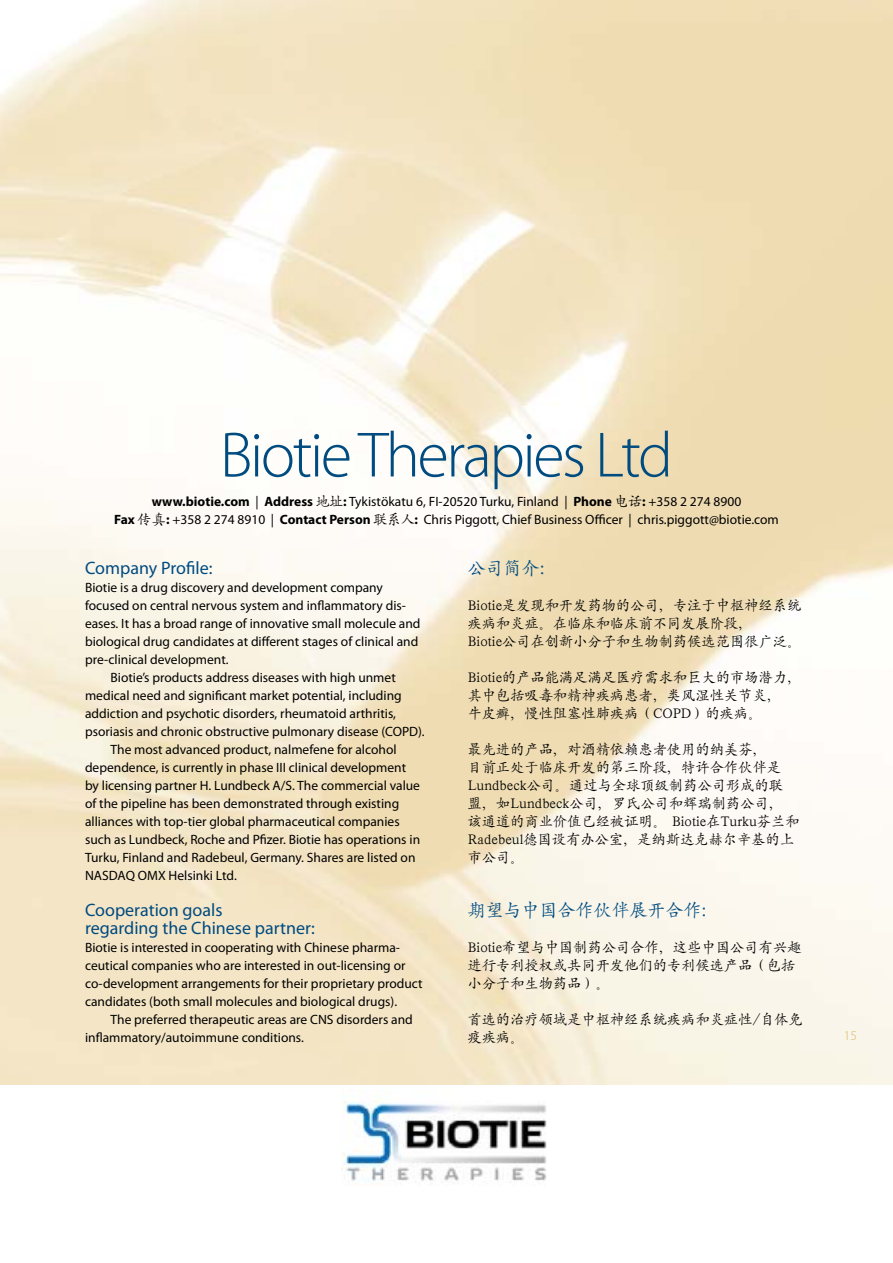
<style>
.page{position:relative;width:893px;height:1263px;background:#fff}
.page>*{position:absolute;margin:0;border:0;box-sizing:border-box;transform-origin:0 0}
.t1{font:300 64.5px "Myriad Pro";letter-spacing:-.04em;color:#004b80}
.t2{font:18px/18px "Myriad Pro";color:#004b80}
.t3{font:18px "SIL Kai Reg Jian";color:#004b80}
.t4{font:14.25px/18px "SIL Kai Reg Jian";color:#000}
.t5{font:13.5px/18px "Myriad Pro";color:#000}
.t6{font:300 13.5px "Myriad Pro";color:#ddb964}
.s1{font-weight:700}
.s2{font-family:"SIL Kai Reg Jian";font-size:14.25px}
</style>
<div class="page">
<img style="left:342px;top:1090px;width:205px;height:94px">
<h1 class="t1" style="left:220px;top:416px;width:455px">Biotie Therapies Ltd</h1>
<p class="t5" style="left:114px;top:493px;width:666px;text-align:center"><span class="s1">www.biotie.com</span> | <span class="s1">Address</span> <span class="s2">地址</span><span class="s1">:</span> Tykistökatu 6, FI-20520 Turku, Finland | <span class="s1">Phone</span> <span class="s2">电话</span><span class="s1">:</span> +358 2 274 8900<br><span class="s1">Fax</span> <span class="s2">传真</span><span class="s1">:</span> +358 2 274 8910 | <span class="s1">Contact Person</span> <span class="s2">联系人</span><span class="s1">:</span> Chris Piggott, Chief Business Officer | chris.piggott@biotie.com</p>
<h2 class="t2" style="left:85px;top:559px;width:129px">Company Profile:</h2>
<p class="t5" style="left:85px;top:578px;width:299px">Biotie is a drug discovery and development company</p>
<p class="t5" style="left:85px;top:596px;width:322px">focused on central nervous system and inflammatory dis-</p>
<p class="t5" style="left:85px;top:614px;width:337px">eases. It has a broad range of innovative small molecule and</p>
<p class="t5" style="left:85px;top:632px;width:335px">biological drug candidates at different stages of clinical and</p>
<p class="t5" style="left:85px;top:650px;width:145px">pre-clinical development.</p>
<p class="t5" style="left:111px;top:668px;width:287px">Biotie’s products address diseases with high unmet</p>
<p class="t5" style="left:85px;top:686px;width:318px">medical need and significant market potential, including</p>
<p class="t5" style="left:85px;top:704px;width:312px">addiction and psychotic disorders, rheumatoid arthritis,</p>
<p class="t5" style="left:85px;top:722px;width:341px">psoriasis and chronic obstructive pulmonary disease (COPD).</p>
<p class="t5" style="left:111px;top:740px;width:288px">The most advanced product, nalmefene for alcohol</p>
<p class="t5" style="left:85px;top:758px;width:323px">dependence, is currently in phase III clinical development</p>
<p class="t5" style="left:85px;top:776px;width:336px">by licensing partner H. Lundbeck A/S. The commercial value</p>
<p class="t5" style="left:85px;top:794px;width:316px">of the pipeline has been demonstrated through existing</p>
<p class="t5" style="left:85px;top:812px;width:316px">alliances with top-tier global pharmaceutical companies</p>
<p class="t5" style="left:85px;top:830px;width:337px">such as Lundbeck, Roche and Pfizer. Biotie has operations in</p>
<p class="t5" style="left:85px;top:848px;width:332px">Turku, Finland and Radebeul, Germany. Shares are listed on</p>
<p class="t5" style="left:85px;top:866px;width:153px">NASDAQ OMX Helsinki Ltd.</p>
<h2 class="t2" style="left:85px;top:901px;width:231px">Cooperation goals<br>regarding the Chinese partner:</h2>
<p class="t5" style="left:85px;top:938px;width:339px">Biotie is interested in cooperating with Chinese pharma&shy;ceutical companies who are interested in out-licensing or co-development arrangements for their proprietary product candidates (both small molecules and biological drugs).</p>
<p class="t5" style="left:85px;top:1010px;width:329px;text-indent:26px">The preferred therapeutic areas are CNS disorders and inflammatory/autoimmune conditions.</p>
<h2 class="t3" style="left:468px;top:556px;width:78px">公司简介:</h2>
<p class="t4" style="left:468px;top:595px;width:335px">Biotie是发现和开发药物的公司，专注于中枢神经系统疾病和炎症。在临床和临床前不同发展阶段，<br>Biotie公司在创新小分子和生物制药候选范围很广泛。</p>
<p class="t4" style="left:468px;top:667px;width:335px">Biotie的产品能满足满足医疗需求和巨大的市场潜力，其中包括吸毒和精神疾病患者，类风湿性关节炎，<br>牛皮癣，慢性阻塞性肺疾病（COPD）的疾病。</p>
<p class="t4" style="left:468px;top:739px;width:333px">最先进的产品，对酒精依赖患者使用的纳美芬，<br>目前正处于临床开发的第三阶段，特许合作伙伴是<br>Lundbeck公司。通过与全球顶级制药公司形成的联盟，如Lundbeck公司，罗氏公司和辉瑞制药公司，该通道的商业价值已经被证明。 Biotie在Turku芬兰和<br>Radebeul德国设有办公室，是纳斯达克赫尔辛基的上市公司。</p>
<h2 class="t3" style="left:468px;top:898px;width:253px">期望与中国合作伙伴展开合作：</h2>
<p class="t4" style="left:468px;top:937px;width:335px">Biotie希望与中国制药公司合作，这些中国公司有兴趣进行专利授权或共同开发他们的专利候选产品（包括小分子和生物药品）。</p>
<p class="t4" style="left:468px;top:1009px;width:337px">首选的治疗领域是中枢神经系统疾病和炎症性/自体免疫疾病。</p>
<p class="t6" style="left:844px;top:1028px;width:15px">15</p>
</div>
